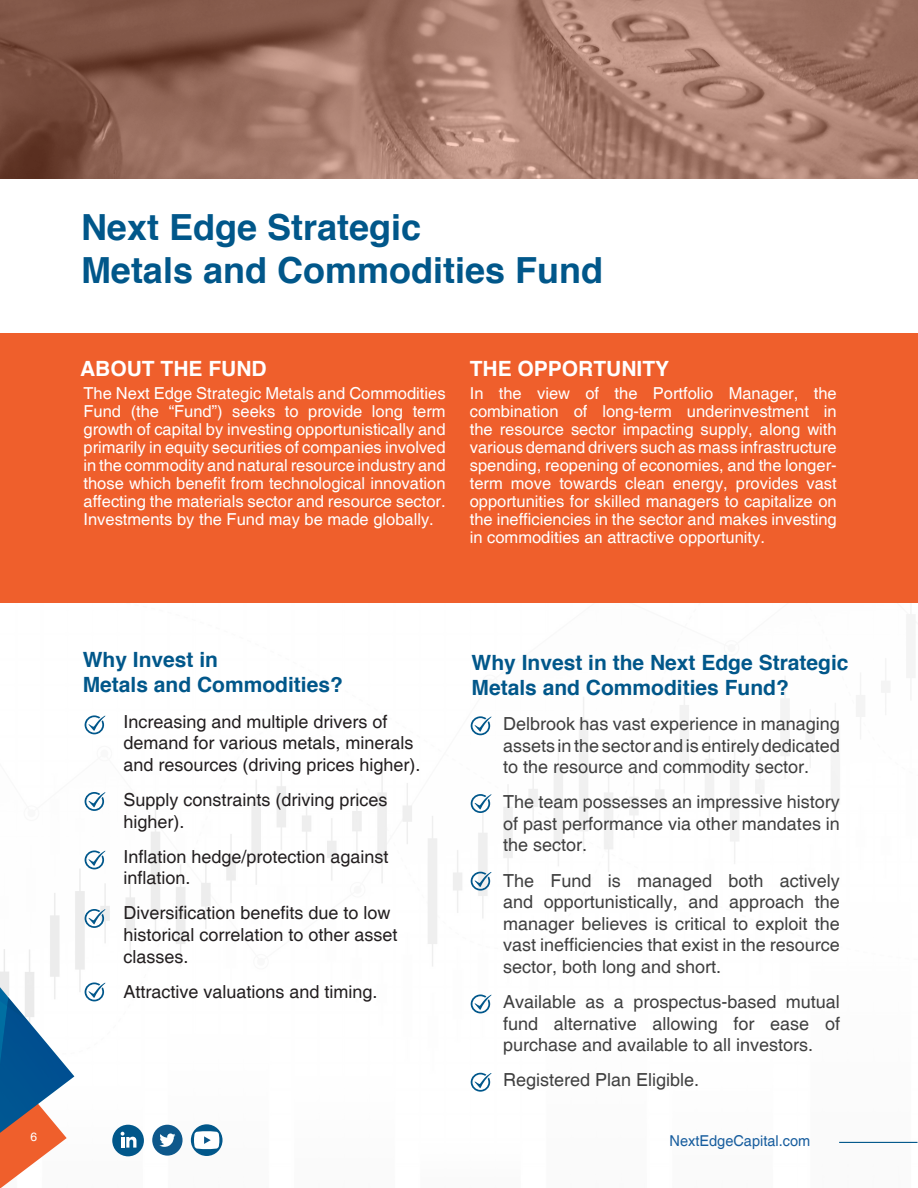
<style>
.page{position:relative;width:918px;height:1188px;background:#fff}
.page>*{position:absolute;margin:0;border:0;box-sizing:border-box;transform-origin:0 0}
.t1{font:700 36px "Helvetica";color:#01578a}
.t2{font:700 21px/25.2px "Helvetica";color:#01578a}
.t3{font:700 21px "Helvetica";color:#fff}
.t4{font:18px/21.6px "Helvetica";color:#404040;text-align:justify}
.t5{font:18px/21.6px "Helvetica";color:#231f20}
.t6{font:16.5px/18px "Helvetica";color:#fff;text-align:justify}
.t7{font:15px "Helvetica";color:#175d9e}
.t8{font:12px "Helvetica";color:#fff}
</style>
<div class="page">
<img style="left:74px;top:614px;width:844px;height:543px">
<svg style="left:0;top:893px;width:74px;height:295px"></svg>
<div style="left:112px;top:1125px;width:32px;height:31px;background:#01578a;border-radius:16px"></div>
<svg style="left:121px;top:1132px;width:15px;height:16px"></svg>
<div style="left:152px;top:1125px;width:31px;height:31px;background:#0e588b;border-radius:15px"></div>
<svg style="left:159px;top:1133px;width:16px;height:14px"></svg>
<svg style="left:191px;top:1124px;width:32px;height:32px"></svg>
<svg style="left:194px;top:1131px;width:25px;height:18px"></svg>
<hr style="left:839px;top:1142px;width:79px;height:1px;background:#01578a">
<div style="left:0;top:333px;width:918px;height:270px;background:#ef5f2c"></div>
<svg style="left:85px;top:715px;width:21px;height:19px"></svg>
<svg style="left:85px;top:792px;width:21px;height:19px"></svg>
<svg style="left:85px;top:850px;width:21px;height:19px"></svg>
<svg style="left:85px;top:909px;width:21px;height:19px"></svg>
<svg style="left:85px;top:982px;width:21px;height:19px"></svg>
<svg style="left:0;top:0;width:918px;height:179px;background:#9e7364"></svg>
<svg style="left:471px;top:716px;width:21px;height:19px"></svg>
<svg style="left:471px;top:794px;width:21px;height:19px"></svg>
<svg style="left:471px;top:872px;width:21px;height:19px"></svg>
<svg style="left:471px;top:994px;width:21px;height:19px"></svg>
<svg style="left:471px;top:1073px;width:21px;height:19px"></svg>
<p class="t1" style="left:81px;top:198px;width:342px">Next Edge Strategic</p>
<p class="t1" style="left:81px;top:242px;width:524px">Metals and Commodities Fund</p>
<p class="t3" style="left:80px;top:351px;width:188px">ABOUT THE FUND</p>
<p class="t6" style="left:84px;top:385px;width:364px">The Next Edge Strategic Metals and Commodities Fund (the “Fund”) seeks to provide long term growth of capital by investing opportunistically and primarily in equity securities of companies involved in the commodity and natural resource industry and those which benefit from technological innovation affecting the materials sector and resource sector.<br>Investments by the Fund may be made globally.</p>
<p class="t3" style="left:470px;top:351px;width:201px">THE OPPORTUNITY</p>
<p class="t6" style="left:470px;top:385px;width:368px">In the view of the Portfolio Manager, the combination of long-term underinvestment in the resource sector impacting supply, along with various demand drivers such as mass infrastructure spending, reopening of economies, and the longer&shy;term move towards clean energy, provides vast opportunities for skilled managers to capitalize on the inefficiencies in the sector and makes investing in commodities an attractive opportunity.</p>
<p class="t2" style="left:83px;top:647px;width:137px">Why Invest in</p>
<p class="t2" style="left:83px;top:672px;width:262px">Metals and Commodities?</p>
<p class="t5" style="left:123px;top:711px;width:299px">Increasing and multiple drivers of demand for various metals, minerals and resources (driving prices higher).</p>
<p class="t5" style="left:123px;top:790px;width:266px">Supply constraints (driving prices higher).</p>
<p class="t5" style="left:123px;top:846px;width:267px">Inflation hedge/protection against inflation.</p>
<p class="t5" style="left:123px;top:903px;width:276px">Diversification benefits due to low historical correlation to other asset classes.</p>
<p class="t5" style="left:123px;top:981px;width:256px">Attractive valuations and timing.</p>
<p class="t2" style="left:472px;top:650px;width:378px">Why Invest in the Next Edge Strategic<br>Metals and Commodities Fund?</p>
<p class="t4" style="left:503px;top:713px;width:338px">Delbrook has vast experience in managing assets in the sector and is entirely dedicated to the resource and commodity sector.</p>
<p class="t4" style="left:503px;top:792px;width:338px">The team possesses an impressive history of past performance via other mandates in the sector.</p>
<p class="t4" style="left:503px;top:870px;width:338px">The Fund is managed both actively and opportunistically, and approach the manager believes is critical to exploit the vast inefficiencies that exist in the resource sector, both long and short.</p>
<p class="t4" style="left:503px;top:992px;width:338px">Available as a prospectus-based mutual fund alternative allowing for ease of purchase and available to all investors.</p>
<p class="t4" style="left:503px;top:1070px;width:198px">Registered Plan Eligible.</p>
<p class="t8" style="left:31px;top:1130px;width:8px">6</p>
<p class="t7" style="left:670px;top:1132px;width:142px">NextEdgeCapital.com</p>
</div>
